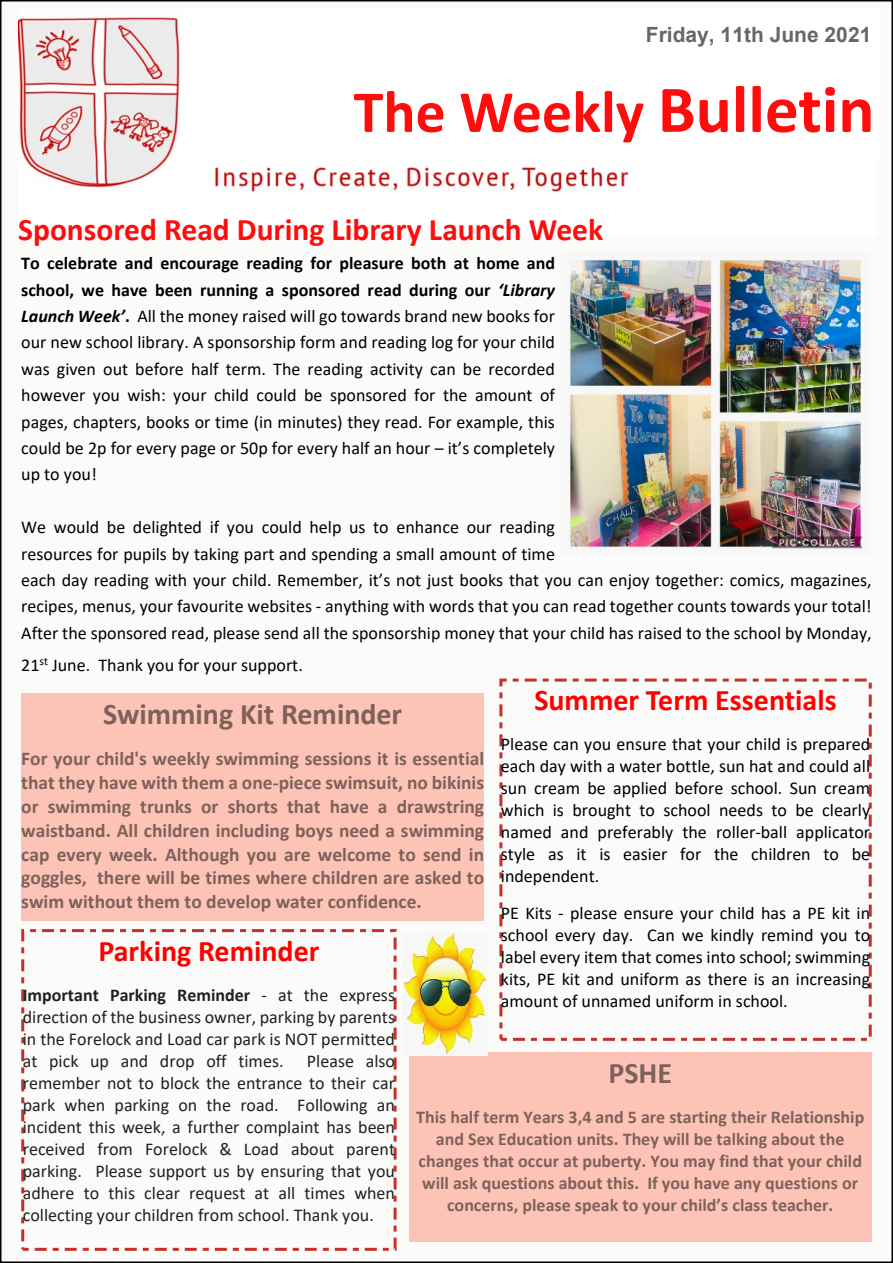
<style>
.page{position:relative;width:893px;height:1263px;background:#fff}
.page>*{position:absolute;margin:0;border:0;box-sizing:border-box;transform-origin:0 0}
.t1{font:700 60px "Calibri";color:#ff0c0d}
.t2{font:700 31.5px "Calibri";color:#ff0c0d}
.t3{font:700 30px "Calibri";color:#f00}
.t4{font:700 30px "Calibri";color:rgb(0 0 0/.5)}
.t5{font:700 21px "Arial";color:#686764}
.t6{font:700 19.5px/23.9px "Calibri";color:rgb(0 0 0/.5);text-align:justify}
.t7{font:18px/26.4px "Calibri";color:#000;text-align:justify}
.t8{font:18px/22px "Calibri";color:#202020;text-align:justify}
.t9{font:700 18px/22px "Calibri";color:rgb(0 0 0/.5);text-align:center}
.s1{font-size:67.5px}
.s2{font-weight:700}
.s3{font-weight:700;font-style:italic}
</style>
<div class="page">
<div style="left:0;top:0;width:893px;height:1263px;background:#fbfbfa;border:2px solid #000"></div>
<div style="left:21px;top:694px;width:463px;height:227px;background:#fcc3b6"></div>
<img style="left:18px;top:17px;width:611px;height:175px">
<div style="left:188px;top:9px;width:693px;height:150px;background:#fff"></div>
<div style="left:633px;top:159px;width:243px;height:78px;background:#fff"></div>
<img style="left:569px;top:251px;width:294px;height:300px">
<div style="left:499px;top:679px;width:373px;height:362px;border:3px dashed #c6302b"></div>
<div style="left:409px;top:1053px;width:463px;height:189px;background:#fcc3b6"></div>
<div style="left:21px;top:929px;width:376px;height:322px;border:3px dashed #c6302b"></div>
<img style="left:403px;top:932px;width:84px;height:123px">
<p class="t5" style="left:646px;top:27px;width:227px">Friday, 11th June 2021</p>
<h1 class="t1" style="left:354px;top:87px;width:522px">The Weekly <span class="s1">Bulletin</span></h1>
<h2 class="t2" style="left:18px;top:216px;width:586px">Sponsored Read During Library Launch Week</h2>
<p class="t7" style="left:21px;top:252px;width:535px"><span class="s2">To celebrate and encourage reading for pleasure both at home and school, we have been running a sponsored read during our</span> <span class="s3">‘Library Launch Week’</span><span class="s2">.</span> All the money raised will go towards brand new books for our new school library. A sponsorship form and reading log for your child was given out before half term. The reading activity can be recorded however you wish: your child could be sponsored for the amount of pages, chapters, books or time (in minutes) they read. For example, this could be 2p for every page or 50p for every half an hour – it’s completely up to you!</p>
<p class="t7" style="left:21px;top:515px;width:852px;text-align:left">We would be delighted if you could help us to enhance our reading<br>resources for pupils by taking part and spending a small amount of time<br>each day reading with your child. Remember, it’s not just books that you can enjoy together: comics, magazines, recipes, menus, your favourite websites - anything with words that you can read together counts towards your total!<br>After the sponsored read, please send all the sponsorship money that your child has raised to the school by Monday,</p>
<p class="t7" style="left:21px;top:653px;width:283px">21<sup>st</sup> June. Thank you for your support.</p>
<h3 class="t3" style="left:534px;top:688px;width:304px">Summer Term Essentials</h3>
<p class="t7" style="left:501px;top:735px;width:371px;line-height:22px">Please can you ensure that your child is prepared each day with a water bottle, sun hat and could all sun cream be applied before school. Sun cream which is brought to school needs to be clearly named and preferably the roller-ball applicator style as it is easier for the children to be independent.</p>
<p class="t7" style="left:501px;top:904px;width:371px;line-height:22px">PE Kits - please ensure your child has a PE kit in school every day. Can we kindly remind you to label every item that comes into school; swimming kits, PE kit and uniform as there is an increasing amount of unnamed uniform in school.</p>
<h3 class="t4" style="left:103px;top:701px;width:301px">Swimming Kit Reminder</h3>
<p class="t6" style="left:21px;top:748px;width:464px">For your child's weekly swimming sessions it is essential that they have with them a one-piece swimsuit, no bikinis or swimming trunks or shorts that have a drawstring waistband. All children including boys need a swimming cap every week. Although you are welcome to send in goggles, there will be times where children are asked to swim without them to develop water confidence.</p>
<h3 class="t3" style="left:98px;top:938px;width:223px">Parking Reminder</h3>
<p class="t8" style="left:23px;top:985px;width:374px"><span class="s2">Important Parking Reminder</span> - at the express direction of the business owner, parking by parents in the Forelock and Load car park is NOT permitted at pick up and drop off times.</p>
<p class="t8" style="left:23px;top:1051px;width:374px;text-indent:284px">Please also remember not to block the entrance to their car park when parking on the road. Following an incident this week, a further complaint has been received from Forelock &amp; Load about parent parking. Please support us by ensuring that you adhere to this clear request at all times when collecting your children from school. Thank you.</p>
<h3 class="t4" style="left:608px;top:1060px;width:65px">PSHE</h3>
<p class="t9" style="left:416px;top:1107px;width:450px">This half term Years 3,4 and 5 are starting their Relationship and Sex Education units. They will be talking about the changes that occur at puberty. You may find that your child will ask questions about this. If you have any questions or concerns, please speak to your child’s class teacher.</p>
</div>
